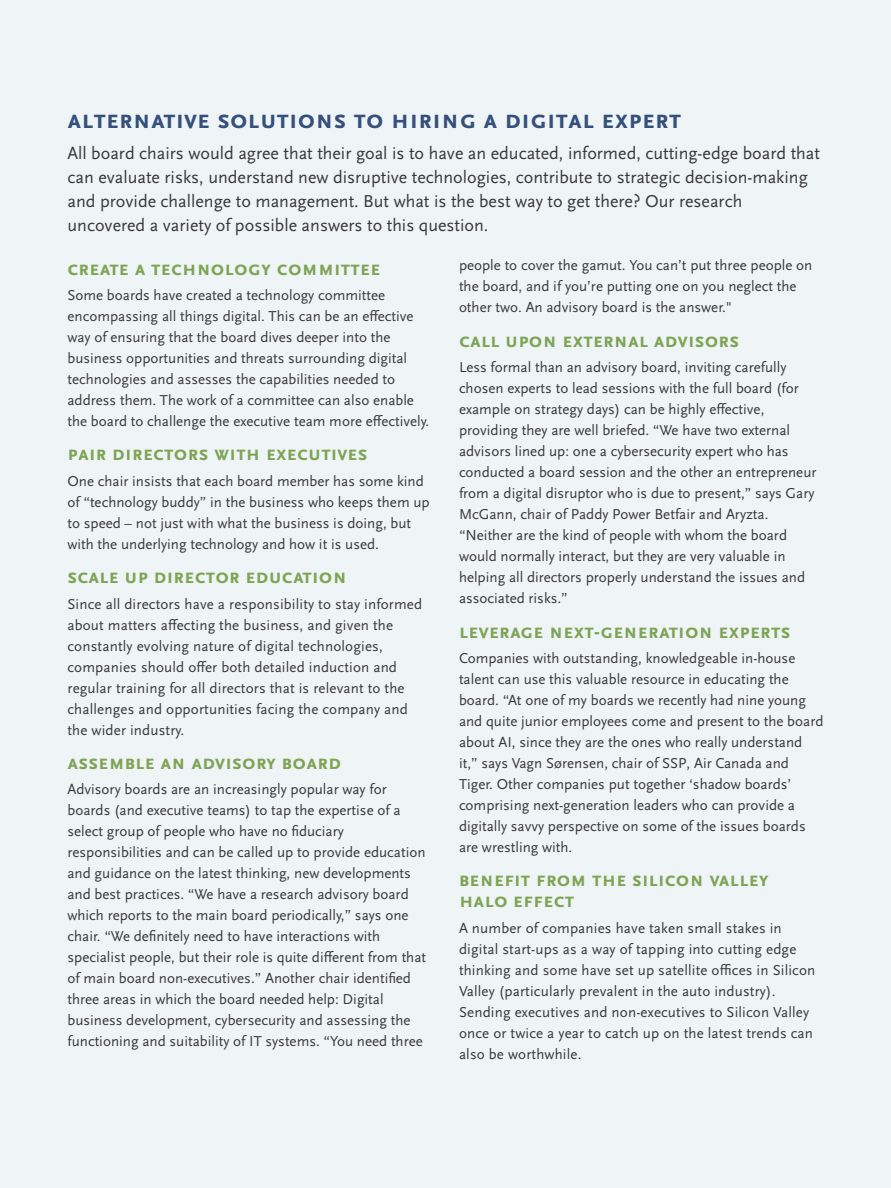
<style>
.page{position:relative;width:891px;height:1188px;background:#eff4f6}
.page>*{position:absolute;margin:0;border:0;box-sizing:border-box;transform-origin:0 0}
.t1{font:700 27px "Scala Sans Pro";letter-spacing:.01em;color:#35507c}
.t2{font:700 21px/21px "Scala Sans Pro";letter-spacing:.01em;color:#7ea455}
.t3{font:18px/24px "Scala Sans Pro";color:#393939}
.t4{font:15px/21px "Scala Sans Pro";color:#393939}
</style>
<div class="page">
<h1 class="t1" style="left:68px;top:103px;width:54px">ALTERNA</h1>
<h1 class="t1" style="left:163px;top:103px;width:69px">TIVE SOLU</h1>
<h1 class="t1" style="left:277px;top:103px;width:27px">TIONS</h1>
<h1 class="t1" style="left:354px;top:103px;width:52px">TO HIRING</h1>
<h1 class="t1" style="left:484px;top:103px;width:34px">A DIGI</h1>
<h1 class="t1" style="left:556px;top:103px;width:60px">TAL EXPER</h1>
<h1 class="t1" style="left:669px;top:103px;width:14px">T</h1>
<p class="t3" style="left:68px;top:141px;width:754px">All board chairs would agree that their goal is to have an educated, informed, cutting-edge board that can evaluate risks, understand new disruptive technologies, contribute to strategic decision-making and provide challenge to management. But what is the best way to get there? Our research uncovered a variety of possible answers to this question.</p>
<p class="t4" style="left:459px;top:255px;width:355px">people to cover the gamut. You can’t put three people on the board, and if you’re putting one on you neglect the other two. An advisory board is the answer."</p>
<h2 class="t2" style="left:459px;top:329px;width:282px">Call upon external advisors</h2>
<p class="t4" style="left:459px;top:357px;width:359px">Less formal than an advisory board, inviting carefully chosen experts to lead sessions with the full board (for example on strategy days) can be highly effective, providing they are well briefed. “We have two external advisors lined up: one a cybersecurity expert who has conducted a board session and the other an entrepreneur from a digital disruptor who is due to present,” says Gary McGann, chair of Paddy Power Betfair and Aryzta. “Neither are the kind of people with whom the board would normally interact, but they are very valuable in helping all directors properly understand the issues and associated risks.”</p>
<h2 class="t2" style="left:459px;top:620px;width:333px">Leverage next-generation experts</h2>
<p class="t4" style="left:459px;top:647px;width:366px">Companies with outstanding, knowledgeable in-house talent can use this valuable resource in educating the board. “At one of my boards we recently had nine young and quite junior employees come and present to the board about AI, since they are the ones who really understand it,” says Vagn Sørensen, chair of SSP, Air Canada and Tiger. Other companies put together ‘shadow boards’ comprising next-generation leaders who can provide a digitally savvy perspective on some of the issues boards are wrestling with.</p>
<h2 class="t2" style="left:459px;top:869px;width:312px">Benefit from the Silicon Valley halo effect</h2>
<p class="t4" style="left:459px;top:917px;width:358px">A number of companies have taken small stakes in digital start-ups as a way of tapping into cutting edge thinking and some have set up satellite offices in Silicon Valley (particularly prevalent in the auto industry).<br>Sending executives and non-executives to Silicon Valley once or twice a year to catch up on the latest trends can also be worthwhile.</p>
<h2 class="t2" style="left:68px;top:257px;width:315px">Create a technology committee</h2>
<p class="t4" style="left:68px;top:285px;width:363px">Some boards have created a technology committee encompassing all things digital. This can be an effective way of ensuring that the board dives deeper into the business opportunities and threats surrounding digital technologies and assesses the capabilities needed to address them. The work of a committee can also enable the board to challenge the executive team more effectively.</p>
<h2 class="t2" style="left:68px;top:443px;width:302px">Pair directors with executives</h2>
<p class="t4" style="left:68px;top:470px;width:364px">One chair insists that each board member has some kind of “technology buddy” in the business who keeps them up to speed – not just with what the business is doing, but with the underlying technology and how it is used.</p>
<h2 class="t2" style="left:68px;top:566px;width:281px">Scale up director education</h2>
<p class="t4" style="left:68px;top:593px;width:356px">Since all directors have a responsibility to stay informed about matters affecting the business, and given the constantly evolving nature of digital technologies, companies should offer both detailed induction and regular training for all directors that is relevant to the challenges and opportunities facing the company and the wider industry.</p>
<h2 class="t2" style="left:68px;top:752px;width:275px">Assemble an advisory board</h2>
<p class="t4" style="left:68px;top:779px;width:360px">Advisory boards are an increasingly popular way for boards (and executive teams) to tap the expertise of a select group of people who have no fiduciary responsibilities and can be called up to provide education and guidance on the latest thinking, new developments and best practices. “We have a research advisory board which reports to the main board periodically,” says one chair. “We definitely need to have interactions with specialist people, but their role is quite different from that of main board non-executives.” Another chair identified three areas in which the board needed help: Digital business development, cybersecurity and assessing the functioning and suitability of IT systems. “You need three</p>
</div>
